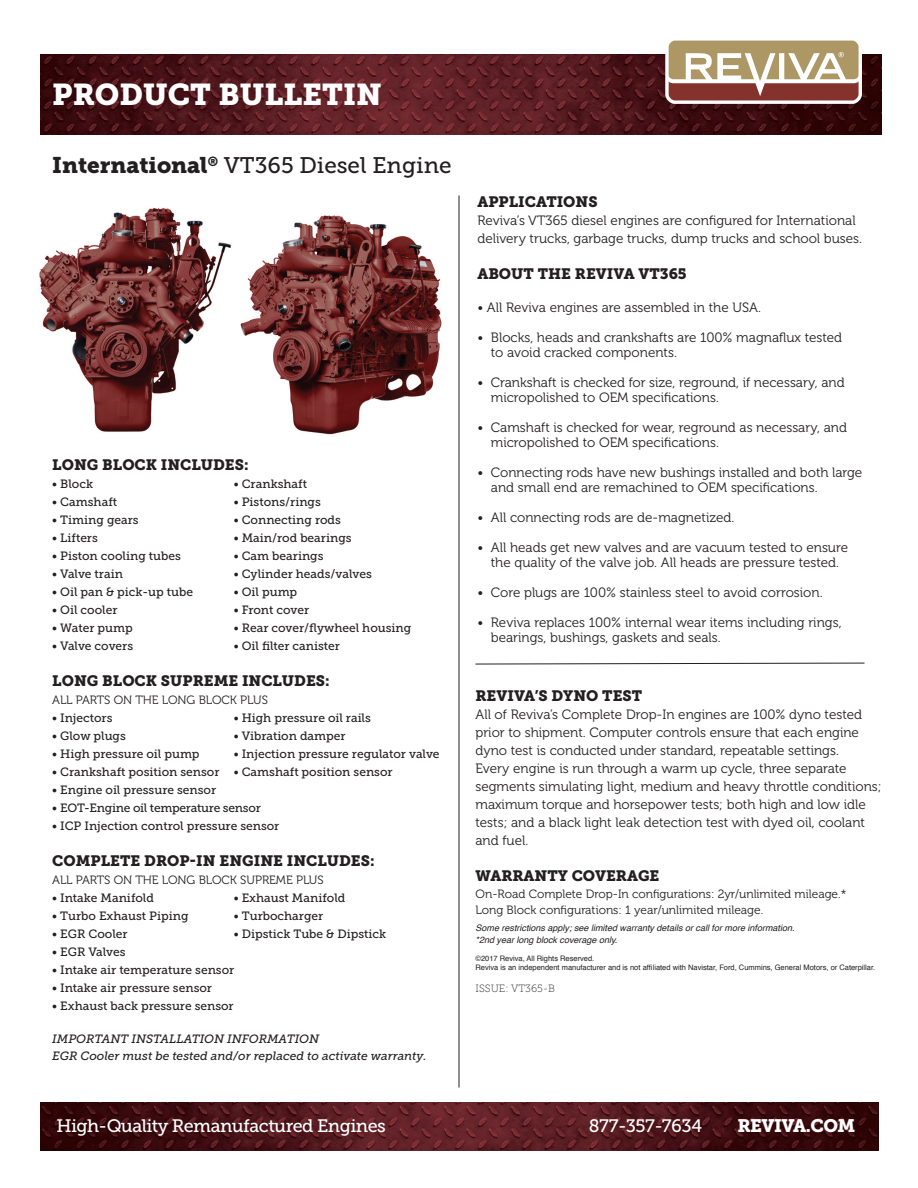
<style>
.page{position:relative;width:918px;height:1188px;background:#fff}
.page>*{position:absolute;margin:0;border:0;box-sizing:border-box;transform-origin:0 0}
.t1{font:30px "Museo Slab 900";color:#fff}
.t2{font:22.5px "Museo Slab 500";color:#231f20}
.t3{font:18px "Museo Slab 500";letter-spacing:-.03em;color:#fff}
.t4{font:18px "Museo Slab 900";letter-spacing:-.03em;color:#fff}
.t5{font:15px "Museo Slab 900";color:#231f20}
.t6{font:13.5px/18px "Museo 300";color:#231f20}
.t7{font:12px "Museo Slab 500";color:#231f20}
.t8{font:12px/16.5px "Museo 300";color:#231f20}
.t9{font:italic 12px/16.5px "Museo Slab 500";color:#231f20}
.t10{font:12px "Museo Slab 500";letter-spacing:-.02em;color:#231f20}
.t11{font:10.5px "Museo Slab 100";color:#231f20}
.t12{font:italic 9px/12px "Helvetica";color:#231f20}
.t13{font:7.5px/9px "Helvetica";color:#231f20}
.s1{font-family:"Museo Slab 900"}
</style>
<div class="page">
<img style="left:40px;top:54px;width:841px;height:81px">
<div style="left:665px;top:37px;width:197px;height:67px;background:linear-gradient(to right,#fffefe,#fff);border-radius:9px"></div>
<svg style="left:669px;top:41px;width:190px;height:59px"></svg>
<img style="left:40px;top:1103px;width:839px;height:48px">
<hr style="left:459px;top:195px;width:1px;height:893px;background:#231f20">
<img style="left:39px;top:207px;width:192px;height:225px">
<svg style="left:475px;top:662px;width:390px;height:3px"></svg>
<img style="left:240px;top:215px;width:202px;height:220px">
<h1 class="t1" style="left:52px;top:77px;width:331px">PRODUCT BULLETIN</h1>
<h2 class="t2" style="left:52px;top:153px;width:401px"><span class="s1">International</span><sup>®</sup> VT365 Diesel Engine</h2>
<p class="t5" style="left:52px;top:456px;width:198px">LONG BLOCK INCLUDES:</p>
<p class="t7" style="left:52px;top:477px;width:42px">• Block</p>
<p class="t7" style="left:234px;top:477px;width:75px">• Crankshaft</p>
<p class="t7" style="left:52px;top:495px;width:66px">• Camshaft</p>
<p class="t7" style="left:234px;top:495px;width:89px">• Pistons/rings</p>
<p class="t7" style="left:52px;top:513px;width:88px">• Timing gears</p>
<p class="t7" style="left:234px;top:513px;width:109px">• Connecting rods</p>
<p class="t7" style="left:52px;top:531px;width:47px">• Lifters</p>
<p class="t7" style="left:234px;top:531px;width:119px">• Main/rod bearings</p>
<p class="t7" style="left:52px;top:549px;width:130px">• Piston cooling tubes</p>
<p class="t7" style="left:234px;top:549px;width:91px">• Cam bearings</p>
<p class="t7" style="left:52px;top:567px;width:72px">• Valve train</p>
<p class="t7" style="left:234px;top:567px;width:140px">• Cylinder heads/valves</p>
<p class="t7" style="left:52px;top:585px;width:142px">• Oil pan &amp; pick-up tube</p>
<p class="t7" style="left:234px;top:585px;width:65px">• Oil pump</p>
<p class="t7" style="left:52px;top:603px;width:67px">• Oil cooler</p>
<p class="t7" style="left:234px;top:603px;width:77px">• Front cover</p>
<p class="t7" style="left:52px;top:621px;width:82px">• Water pump</p>
<p class="t7" style="left:234px;top:621px;width:179px">• Rear cover/flywheel housing</p>
<p class="t7" style="left:52px;top:639px;width:82px">• Valve covers</p>
<p class="t7" style="left:234px;top:639px;width:108px">• Oil filter canister</p>
<p class="t5" style="left:52px;top:672px;width:279px">LONG BLOCK SUPREME INCLUDES:</p>
<p class="t8" style="left:52px;top:692px;width:217px">ALL PARTS ON THE LONG BLOCK PLUS</p>
<p class="t7" style="left:52px;top:711px;width:62px">• Injectors</p>
<p class="t7" style="left:234px;top:711px;width:139px">• High pressure oil rails</p>
<p class="t7" style="left:52px;top:729px;width:75px">• Glow plugs</p>
<p class="t7" style="left:234px;top:729px;width:113px">• Vibration damper</p>
<p class="t7" style="left:52px;top:747px;width:149px">• High pressure oil pump</p>
<p class="t7" style="left:234px;top:747px;width:207px">• Injection pressure regulator valve</p>
<p class="t7" style="left:52px;top:765px;width:342px">• Crankshaft position sensor • Camshaft position sensor</p>
<p class="t7" style="left:52px;top:783px;width:165px">• Engine oil pressure sensor</p>
<p class="t10" style="left:52px;top:801px;width:210px">• EOT-Engine oil temperature sensor</p>
<p class="t7" style="left:52px;top:819px;width:229px">• ICP Injection control pressure sensor</p>
<p class="t5" style="left:52px;top:852px;width:324px">COMPLETE DROP-IN ENGINE INCLUDES:</p>
<p class="t8" style="left:52px;top:872px;width:273px">ALL PARTS ON THE LONG BLOCK SUPREME PLUS</p>
<p class="t7" style="left:52px;top:891px;width:103px">• Intake Manifold</p>
<p class="t7" style="left:234px;top:891px;width:113px">• Exhaust Manifold</p>
<p class="t7" style="left:52px;top:909px;width:138px">• Turbo Exhaust Piping</p>
<p class="t7" style="left:234px;top:909px;width:91px">• Turbocharger</p>
<p class="t7" style="left:52px;top:927px;width:77px">• EGR Cooler</p>
<p class="t7" style="left:234px;top:927px;width:154px">• Dipstick Tube &amp; Dipstick</p>
<p class="t7" style="left:52px;top:945px;width:75px">• EGR Valves</p>
<p class="t7" style="left:52px;top:963px;width:183px">• Intake air temperature sensor</p>
<p class="t7" style="left:52px;top:981px;width:161px">• Intake air pressure sensor</p>
<p class="t7" style="left:52px;top:999px;width:183px">• Exhaust back pressure sensor</p>
<p class="t9" style="left:52px;top:1031px;width:376px">IMPORTANT INSTALLATION INFORMATION<br>EGR Cooler must be tested and/or replaced to activate warranty.</p>
<h3 class="t3" style="left:56px;top:1116px;width:331px">High-Quality Remanufactured Engines</h3>
<p class="t5" style="left:477px;top:193px;width:122px">APPLICATIONS</p>
<p class="t6" style="left:477px;top:211px;width:386px">Reviva’s VT365 diesel engines are configured for International delivery trucks, garbage trucks, dump trucks and school buses.</p>
<p class="t5" style="left:477px;top:265px;width:211px">ABOUT THE REVIVA VT365</p>
<p class="t6" style="left:477px;top:298px;width:285px">• All Reviva engines are assembled in the USA.</p>
<p class="t6" style="left:491px;top:330px;width:353px;line-height:15px;text-indent:-14px">• Blocks, heads and crankshafts are 100% magnaflux tested to avoid cracked components.</p>
<p class="t6" style="left:491px;top:375px;width:355px;line-height:15px;text-indent:-14px">• Crankshaft is checked for size, reground, if necessary, and micropolished to OEM specifications.</p>
<p class="t6" style="left:491px;top:420px;width:358px;line-height:15px;text-indent:-14px">• Camshaft is checked for wear, reground as necessary, and micropolished to OEM specifications.</p>
<p class="t6" style="left:491px;top:465px;width:373px;line-height:15px;text-indent:-14px">• Connecting rods have new bushings installed and both large and small end are remachined to OEM specifications.</p>
<p class="t6" style="left:477px;top:508px;width:258px">• All connecting rods are de-magnetized.</p>
<p class="t6" style="left:477px;top:540px;width:372px;line-height:15px;text-align:center">• All heads get new valves and are vacuum tested to ensure the quality of the valve job. All heads are pressure tested.</p>
<p class="t6" style="left:477px;top:583px;width:347px">• Core plugs are 100% stainless steel to avoid corrosion.</p>
<p class="t6" style="left:491px;top:615px;width:352px;line-height:15px;text-indent:-14px">• Reviva replaces 100% internal wear items including rings, bearings, bushings, gaskets and seals.</p>
<p class="t5" style="left:476px;top:688px;width:168px">REVIVA’S DYNO TEST</p>
<p class="t6" style="left:476px;top:706px;width:408px">All of Reviva’s Complete Drop-In engines are 100% dyno tested prior to shipment. Computer controls ensure that each engine dyno test is conducted under standard, repeatable settings.<br>Every engine is run through a warm up cycle, three separate segments simulating light, medium and heavy throttle conditions; maximum torque and horsepower tests; both high and low idle tests; and a black light leak detection test with dyed oil, coolant and fuel.</p>
<p class="t5" style="left:476px;top:868px;width:185px">WARRANTY COVERAGE</p>
<p class="t8" style="left:476px;top:886px;width:373px">On-Road Complete Drop-In configurations: 2yr/unlimited mileage.*<br>Long Block configurations: 1 year/unlimited mileage.</p>
<p class="t12" style="left:476px;top:922px;width:321px">Some restrictions apply; see limited warranty details or call for more information. *2nd year long block coverage only.</p>
<p class="t13" style="left:476px;top:954px;width:401px">©2017 Reviva, All Rights Reserved.<br>Reviva is an independent manufacturer and is not affiliated with Navistar, Ford, Cummins, General Motors, or Caterpillar.</p>
<p class="t11" style="left:476px;top:982px;width:81px">ISSUE: VT365-B</p>
<h3 class="t3" style="left:589px;top:1116px;width:115px">877-357-7634</h3>
<h3 class="t4" style="left:737px;top:1116px;width:119px">REVIVA.COM</h3>
</div>
